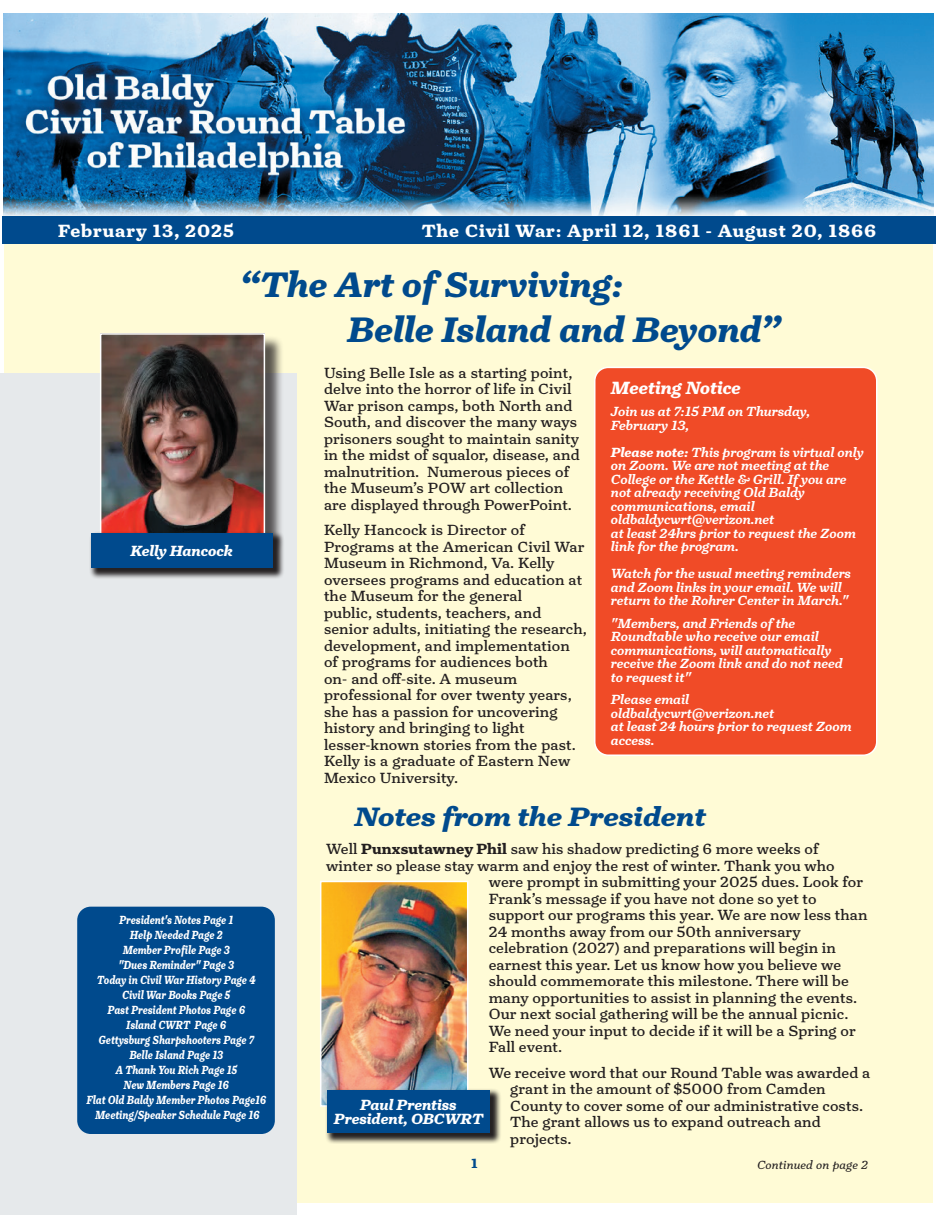
<style>
.page{position:relative;width:945px;height:1215px;background:#fff}
.page>*{position:absolute;margin:0;border:0;box-sizing:border-box;transform-origin:0 0}
.t1{font:italic 700 36px/45px "Turnip";color:#004a8d}
.t2{font:italic 700 27px "Turnip";color:#004a8d;scale:1.1 1}
.t3{font:700 18px "Turnip";letter-spacing:.05em;color:#fff}
.t4{font:italic 700 18px "Turnip";color:#fff}
.t5{font:15px/16.5px "Turnip";letter-spacing:.01em;color:#231f20}
.t6{font:italic 700 15px/13.5px "Turnip";color:#fff;text-align:center}
.t7{font:italic 500 13.5px/13.5px "Turnip";color:#fff}
.t8{font:700 13.5px "Turnip";color:#004a8d}
.t9{font:italic 700 12px/15px "Turnip";letter-spacing:.01em;color:#fff;text-align:center;scale:.8 1}
.t10{font:italic 12px "Turnip";letter-spacing:.01em;color:#231f20}
.s1{font-weight:700}
</style>
<div class="page">
<div style="left:4px;top:14px;width:929px;height:1189px;background:#fffbd6"></div>
<div style="left:0;top:373px;width:297px;height:842px;background:#e6e9eb"></div>
<img style="left:4px;top:14px;width:930px;height:202px">
<div style="left:3px;top:216px;width:933px;height:28px;background:#004a8d"></div>
<div style="left:77px;top:907px;width:198px;height:227px;background:#004a8d;border-radius:14px"></div>
<div style="left:595px;top:367px;width:282px;height:388px;background:#f04b27;border-radius:14px"></div>
<div style="left:594px;top:367px;width:284px;height:389px;border:2px solid #fff;border-radius:14px"></div>
<div style="left:102px;top:335px;width:182px;height:220px;background:#231f20;opacity:.75"></div>
<img style="left:103px;top:336px;width:159px;height:195px">
<div style="left:100px;top:333px;width:165px;height:203px;border:2px solid #fff"></div>
<svg style="left:90px;top:531px;width:194px;height:48px;background:#6d686d"></svg>
<div style="left:91px;top:534px;width:182px;height:34px;background:#004a8d"></div>
<img style="left:323px;top:884px;width:142px;height:220px">
<div style="left:320px;top:881px;width:148px;height:226px;border:2px solid #fff"></div>
<svg style="left:325px;top:1088px;width:176px;height:56px;background:#7f8078"></svg>
<div style="left:328px;top:1090px;width:162px;height:42px;background:#004a8d"></div>
<p class="t3" style="left:58px;top:219px;width:177px">February 13, 2025</p>
<p class="t3" style="left:422px;top:219px;width:456px">The Civil War: April 12, 1861 - August 20, 1866</p>
<p class="t6" style="left:131px;top:545px;width:104px">Kelly Hancock</p>
<h1 class="t1" style="left:348px;top:262px;width:435px;text-indent:-108px">“The Art of Surviving:<br>Belle Island and Beyond”</h1>
<p class="t5" style="left:324px;top:364px;width:257px">Using Belle Isle as a starting point, delve into the horror of life in Civil War prison camps, both North and South, and discover the many ways prisoners sought to maintain sanity in the midst of squalor, disease, and malnutrition. Numerous pieces of the Museum’s POW art collection are displayed through PowerPoint.</p>
<p class="t5" style="left:324px;top:522px;width:265px">Kelly Hancock is Director of<br>Programs at the American Civil War<br>Museum in Richmond, Va. Kelly oversees programs and education at the Museum for the general<br>public, students, teachers, and senior adults, initiating the research, development, and implementation of programs for audiences both<br>on- and off-site. A museum professional for over twenty years, she has a passion for uncovering history and bringing to light lesser-known stories from the past.<br>Kelly is a graduate of Eastern New<br>Mexico University.</p>
<p class="t4" style="left:611px;top:376px;width:131px">Meeting Notice</p>
<p class="t7" style="left:611px;top:405px;width:201px">Join us at 7:15 PM on Thursday,<br>February 13,</p>
<p class="t7" style="left:611px;top:445px;width:254px"><span class="s1">Please note:</span> This program is virtual only on Zoom. We are not meeting at the<br>College or the Kettle &amp; Grill. If you are not already receiving Old Baldy communications, email oldbaldycwrt@verizon.net<br>at least 24hrs prior to request the Zoom link for the program.</p>
<p class="t7" style="left:611px;top:567px;width:242px">Watch for the usual meeting reminders and Zoom links in your email. We will return to the Rohrer Center in March."</p>
<p class="t7" style="left:611px;top:616px;width:233px">"Members, and Friends of the<br>Roundtable who receive our email communications, will automatically receive the Zoom link and do not need to request it"</p>
<p class="t7" style="left:611px;top:693px;width:242px">Please email oldbaldycwrt@verizon.net<br>at least 24 hours prior to request Zoom access.</p>
<p class="t9" style="left:87px;top:913px;width:226px">President's Notes Page 1<br>Help Needed Page 2<br>Member Profile Page 3<br>"Dues Reminder" Page 3<br>Today in Civil War History Page 4<br>Civil War Books Page 5<br>Past President Photos Page 6<br>Island CWRT Page 6<br>Gettysburg Sharpshooters Page 7<br>Belle Island Page 13<br>A Thank You Rich Page 15<br>New Members Page 16<br>Flat Old Baldy Member Photos Page16<br>Meeting/Speaker Schedule Page 16</p>
<h2 class="t2" style="left:355px;top:799px;width:321px">Notes from the President</h2>
<p class="t5" style="left:326px;top:841px;width:494px">Well <span class="s1">Punxsutawney Phil</span> saw his shadow predicting 6 more weeks of</p>
<p class="t5" style="left:326px;top:857px;width:510px">winter so please stay warm and enjoy the rest of winter. Thank you who</p>
<p class="t5" style="left:489px;top:874px;width:376px">were prompt in submitting your 2025 dues. Look for</p>
<p class="t5" style="left:489px;top:890px;width:329px">Frank’s message if you have not done so yet to</p>
<p class="t5" style="left:489px;top:907px;width:380px">support our programs this year. We are now less than</p>
<p class="t5" style="left:489px;top:923px;width:314px">24 months away from our 50th anniversary</p>
<p class="t5" style="left:489px;top:940px;width:349px">celebration (2027) and preparations will begin in</p>
<p class="t5" style="left:489px;top:956px;width:354px">earnest this year. Let us know how you believe we</p>
<p class="t5" style="left:489px;top:973px;width:362px">should commemorate this milestone. There will be</p>
<p class="t5" style="left:489px;top:989px;width:370px">many opportunities to assist in planning the events.</p>
<p class="t5" style="left:489px;top:1006px;width:361px">Our next social gathering will be the annual picnic.</p>
<p class="t5" style="left:489px;top:1022px;width:368px">We need your input to decide if it will be a Spring or</p>
<p class="t5" style="left:489px;top:1039px;width:75px">Fall event.</p>
<p class="t5" style="left:510px;top:1064px;width:361px;text-indent:-22px">We receive word that our Round Table was awarded a grant in the amount of $5000 from Camden County to cover some of our administrative costs.<br>The grant allows us to expand outreach and projects.</p>
<p class="t6" style="left:334px;top:1098px;width:151px">Paul Prentiss<br>President, OBCWRT</p>
<p class="t8" style="left:471px;top:1154px;width:8px">1</p>
<p class="t10" style="left:758px;top:1157px;width:113px">Continued on page 2</p>
</div>
